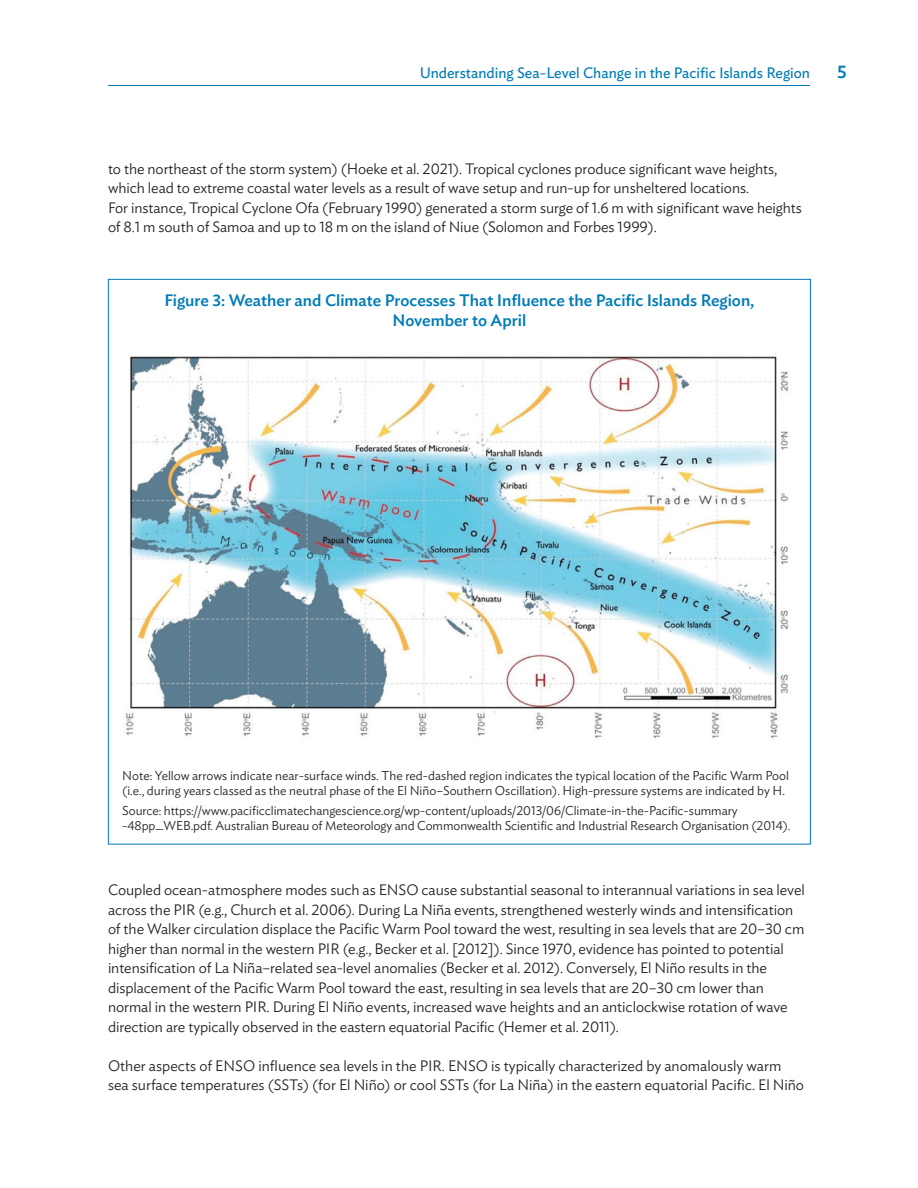
<style>
.page{position:relative;width:918px;height:1188px;background:#fff}
.page>*{position:absolute;margin:0;border:0;box-sizing:border-box;transform-origin:0 0}
.t1{font:500 18px "Ideal Sans";color:#007cb6}
.t2{font:500 16.5px/19.5px "Ideal Sans";color:#007cb6;text-align:center}
.t3{font:300 15px/19.5px "Ideal Sans";letter-spacing:-.005em;color:#231f20}
.t4{font:15px "Ideal Sans";color:#007cb6}
.t5{font:300 12.75px/15.3px "Ideal Sans";letter-spacing:-.005em;color:#231f20}
</style>
<div class="page">
<hr style="left:108px;top:85px;width:702px;height:1px;background:#007cb6">
<img style="left:126px;top:353px;width:663px;height:386px">
<p class="t4" style="left:420px;top:61px;width:392px">Understanding Sea-Level Change in the Pacific Islands Region</p>
<p class="t1" style="left:837px;top:58px;width:11px">5</p>
<p class="t3" style="left:108px;top:158px;width:695px">to the northeast of the storm system) (Hoeke et al. 2021). Tropical cyclones produce significant wave heights, which lead to extreme coastal water levels as a result of wave setup and run-up for unsheltered locations.<br>For instance, Tropical Cyclone Ofa (February 1990) generated a storm surge of 1.6 m with significant wave heights of 8.1 m south of Samoa and up to 18 m on the island of Niue (Solomon and Forbes 1999).</p>
<p class="t2" style="left:164px;top:290px;width:592px">Figure 3: Weather and Climate Processes That I nfluence the Pacific I slands Region,<br>N ovember to April</p>
<p class="t5" style="left:122px;top:766px;width:668px">Note: Yellow arrows indicate near-surface winds. The red-dashed region indicates the typical location of the Pacific Warm Pool (i.e., during years classed as the neutral phase of the El Niño–Southern Oscillation). High-pressure systems are indicated by H.</p>
<p class="t5" style="left:122px;top:801px;width:670px">Source: https://www.pacificclimatechangescience.org/wp-content/uploads/2013/06/Climate-in-the-Pacific-summary -48pp_WEB.pdf. Australian Bureau of Meteorology and Commonwealth Scientific and Industrial Research Organisation (2014).</p>
<p class="t3" style="left:108px;top:879px;width:698px">Coupled ocean-atmosphere modes such as ENSO cause substantial seasonal to interannual variations in sea level across the PIR (e.g., Church et al. 2006). During La Niña events, strengthened westerly winds and intensification of the Walker circulation displace the Pacific Warm Pool toward the west, resulting in sea levels that are 20–30 cm higher than normal in the western PIR (e.g., Becker et al. [2012]). Since 1970, evidence has pointed to potential intensification of La Niña–related sea-level anomalies (Becker et al. 2012). Conversely, El Niño results in the displacement of the Pacific Warm Pool toward the east, resulting in sea levels that are 20–30 cm lower than normal in the western PIR. During El Niño events, increased wave heights and an anticlockwise rotation of wave direction are typically observed in the eastern equatorial Pacific (Hemer et al. 2011).</p>
<p class="t3" style="left:108px;top:1055px;width:698px">Other aspects of ENSO influence sea levels in the PIR. ENSO is typically characterized by anomalously warm sea surface temperatures (SSTs) (for El Niño) or cool SSTs (for La Niña) in the eastern equatorial Pacific. El Niño</p>
</div>
